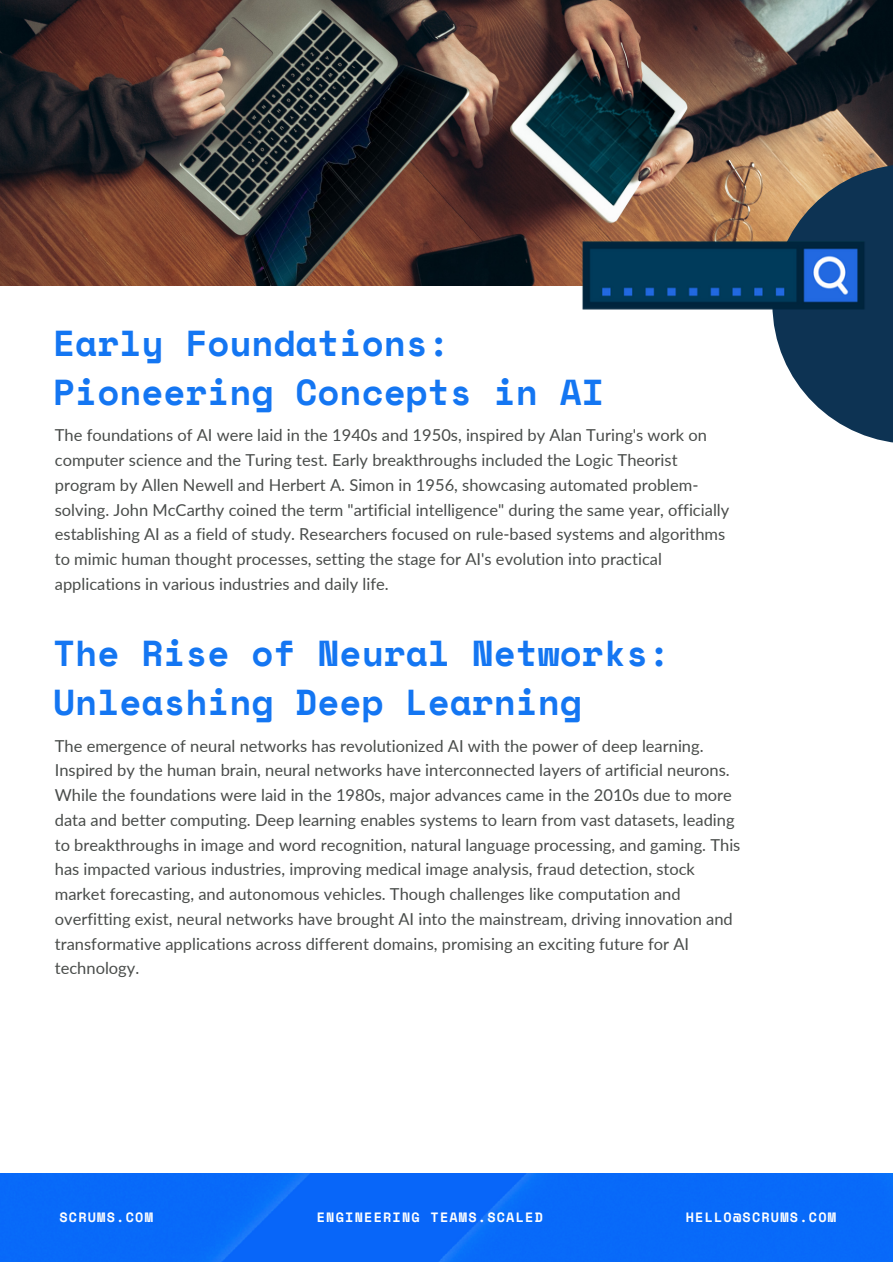
<style>
.page{position:relative;width:893px;height:1264px;background:#fff}
.page>*{position:absolute;margin:0;border:0;box-sizing:border-box;transform-origin:0 0}
.t1{font:700 36px/49.5px "Space Mono";color:#1476f2}
.t2{font:16.5px/24.8px "Lato";color:#494c4a}
.t3{font:700 13.5px "Space Mono";letter-spacing:.09em;color:#fff}
</style>
<div class="page">
<img style="left:0;top:0;width:892px;height:286px">
<svg style="left:772px;top:164px;width:120px;height:279px;fill:#0d3353"></svg>
<img style="left:573px;top:229px;width:301px;height:93px">
<div style="left:0;top:1173px;width:892px;height:88px;background:#0869f9"></div>
<p class="t1" style="left:53px;top:317px;width:552px">Early Foundations:<br>Pioneering Concepts in AI</p>
<p class="t2" style="left:55px;top:422px;width:676px">The foundations of AI were laid in the 1940s and 1950s, inspired by Alan Turing's work on computer science and the Turing test. Early breakthroughs included the Logic Theorist program by Allen Newell and Herbert A. Simon in 1956, showcasing automated problem&shy;solving. John McCarthy coined the term "artificial intelligence" during the same year, officially establishing AI as a field of study. Researchers focused on rule-based systems and algorithms to mimic human thought processes, setting the stage for AI's evolution into practical applications in various industries and daily life.</p>
<p class="t1" style="left:53px;top:627px;width:618px">The Rise of Neural Networks:<br>Unleashing Deep Learning</p>
<p class="t2" style="left:55px;top:732px;width:687px">The emergence of neural networks has revolutionized AI with the power of deep learning.<br>Inspired by the human brain, neural networks have interconnected layers of artificial neurons.<br>While the foundations were laid in the 1980s, major advances came in the 2010s due to more data and better computing. Deep learning enables systems to learn from vast datasets, leading to breakthroughs in image and word recognition, natural language processing, and gaming. This has impacted various industries, improving medical image analysis, fraud detection, stock market forecasting, and autonomous vehicles. Though challenges like computation and overfitting exist, neural networks have brought AI into the mainstream, driving innovation and transformative applications across different domains, promising an exciting future for AI technology.</p>
<p class="t3" style="left:59px;top:1206px;width:95px">SCRUMS.COM</p>
<p class="t3" style="left:317px;top:1206px;width:228px">ENGINEERING TEAMS.SCALED</p>
<p class="t3" style="left:685px;top:1206px;width:152px">HELLO@SCRUMS.COM</p>
</div>
